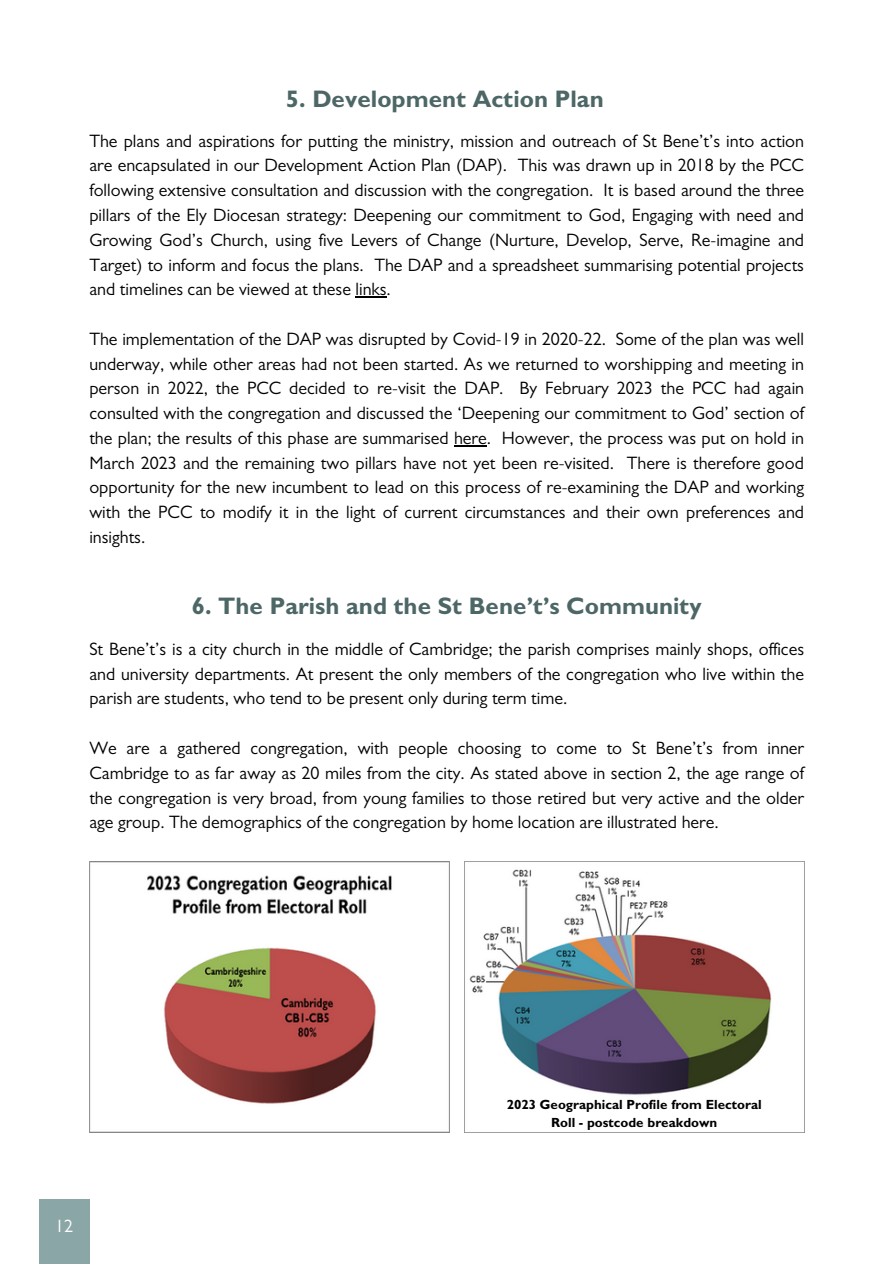
<style>
.page{position:relative;width:893px;height:1264px;background:#fff}
.page>*{position:absolute;margin:0;border:0;box-sizing:border-box;transform-origin:0 0}
.t1{font:700 24px "Gill Sans";color:#4d6666}
.t2{font:18px/24.8px "Gill Sans";color:#000;text-align:justify}
.t3{font:18px "Gill Sans";color:#fff}
.t4{font:700 13.35px/18.3px "Gill Sans";color:#000;text-align:center}
</style>
<div class="page">
<div style="left:39px;top:1198px;width:50px;height:65px;background:#8ba6a6"></div>
<img style="left:89px;top:861px;width:360px;height:271px">
<img style="left:464px;top:861px;width:340px;height:271px">
<div style="left:503px;top:1098px;width:262px;height:31px;background:#fff"></div>
<hr style="left:355px;top:296px;width:31px;height:1px;background:#000">
<hr style="left:454px;top:445px;width:33px;height:1px;background:#000">
<h1 class="t1" style="left:286px;top:91px;width:319px">5. Development Action Plan</h1>
<p class="t2" style="left:89px;top:131px;width:716px">The plans and aspirations for putting the ministry, mission and outreach of St Bene’t’s into action are encapsulated in our Development Action Plan (DAP). This was drawn up in 2018 by the PCC following extensive consultation and discussion with the congregation. It is based around the three pillars of the Ely Diocesan strategy: Deepening our commitment to God, Engaging with need and Growing God’s Church, using five Levers of Change (Nurture, Develop, Serve, Re-imagine and Target) to inform and focus the plans. The DAP and a spreadsheet summarising potential projects and timelines can be viewed at these links.</p>
<p class="t2" style="left:89px;top:329px;width:716px">The implementation of the DAP was disrupted by Covid-19 in 2020-22. Some of the plan was well underway, while other areas had not been started. As we returned to worshipping and meeting in person in 2022, the PCC decided to re-visit the DAP. By February 2023 the PCC had again consulted with the congregation and discussed the ‘Deepening our commitment to God’ section of the plan; the results of this phase are summarised here. However, the process was put on hold in March 2023 and the remaining two pillars have not yet been re-visited. There is therefore good opportunity for the new incumbent to lead on this process of re-examining the DAP and working with the PCC to modify it in the light of current circumstances and their own preferences and insights.</p>
<h1 class="t1" style="left:192px;top:597px;width:511px">6. The Parish and the St Bene’t’s Community</h1>
<p class="t2" style="left:89px;top:639px;width:716px">St Bene’t’s is a city church in the middle of Cambridge; the parish comprises mainly shops, offices and university departments. At present the only members of the congregation who live within the parish are students, who tend to be present only during term time.</p>
<p class="t2" style="left:89px;top:738px;width:716px">We are a gathered congregation, with people choosing to come to St Bene’t’s from inner Cambridge to as far away as 20 miles from the city. As stated above in section 2, the age range of the congregation is very broad, from young families to those retired but very active and the older age group. The demographics of the congregation by home location are illustrated here.</p>
<p class="t3" style="left:55px;top:1219px;width:19px">12</p>
<p class="t4" style="left:506px;top:1097px;width:256px">2023 Geographical Profile from Electoral<br>Roll - postcode breakdown</p>
</div>
